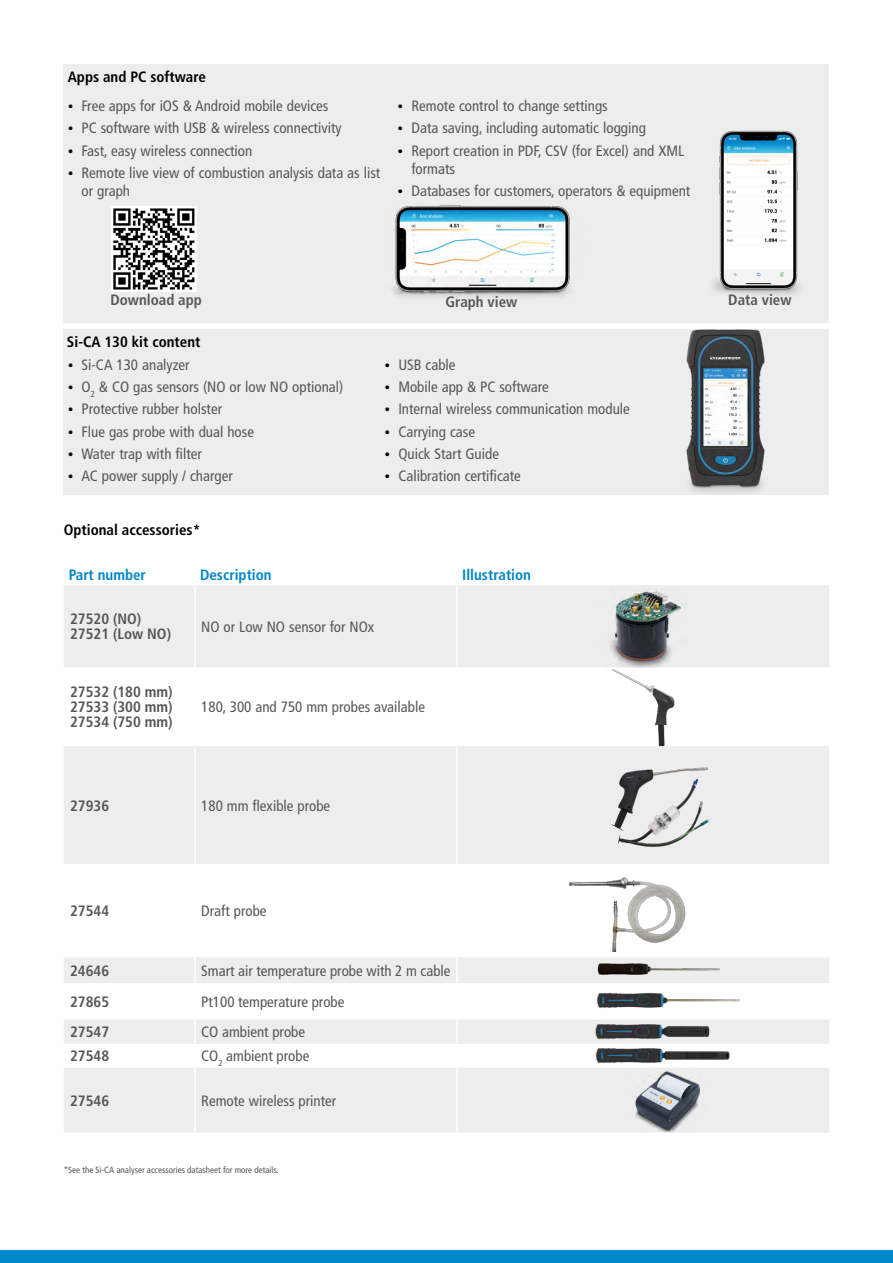
<style>
.page{position:relative;width:893px;height:1263px;background:#fff}
.page>*{position:absolute;margin:0;border:0;box-sizing:border-box;transform-origin:0 0}
.t1{font:condensed 15px/18px "Frutiger LT Std";color:#575756}
.t2{font:700 condensed 15px/15px "Frutiger LT Std";color:#575756}
.t3{font:700 condensed 15px "Frutiger LT Std";color:#000}
.t4{font:700 condensed 15px "Frutiger LT Std";color:#0086ca}
.t5{font:condensed 9px "Frutiger LT Std";color:#575756}
.s1{font-family:"Myriad Pro";font-stretch:normal;font-size:18px;color:#000}
</style>
<div class="page">
<div style="left:64px;top:329px;width:765px;height:165px;background:#ededed"></div>
<img style="left:675px;top:329px;width:103px;height:166px">
<div style="left:0;top:1251px;width:893px;height:12px;background:#0086ca"></div>
<div style="left:64px;top:64px;width:765px;height:259px;background:#ededed"></div>
<img style="left:112px;top:206px;width:85px;height:85px">
<img style="left:712px;top:130px;width:88px;height:165px">
<img style="left:393px;top:205px;width:178px;height:92px">
<svg style="left:64px;top:585px;width:765px;height:547px;fill:#ededed"></svg>
<hr style="left:194px;top:585px;width:2px;height:82px;background:#fff">
<hr style="left:194px;top:667px;width:2px;height:79px;background:#fff">
<hr style="left:456px;top:667px;width:2px;height:79px;background:#fff">
<hr style="left:194px;top:746px;width:2px;height:118px;background:#fff">
<hr style="left:456px;top:746px;width:2px;height:118px;background:#fff">
<hr style="left:194px;top:864px;width:2px;height:93px;background:#fff">
<hr style="left:194px;top:957px;width:2px;height:26px;background:#fff">
<hr style="left:456px;top:957px;width:2px;height:26px;background:#fff">
<hr style="left:194px;top:983px;width:2px;height:37px;background:#fff">
<hr style="left:456px;top:983px;width:2px;height:37px;background:#fff">
<hr style="left:194px;top:1020px;width:2px;height:24px;background:#fff">
<hr style="left:456px;top:1020px;width:2px;height:24px;background:#fff">
<hr style="left:194px;top:1044px;width:2px;height:24px;background:#fff">
<hr style="left:456px;top:1044px;width:2px;height:24px;background:#fff">
<hr style="left:194px;top:1068px;width:2px;height:64px;background:#fff">
<hr style="left:456px;top:1068px;width:2px;height:64px;background:#fff">
<hr style="left:456px;top:585px;width:2px;height:82px;background:#fff">
<hr style="left:456px;top:864px;width:2px;height:93px;background:#fff">
<img style="left:594px;top:585px;width:99px;height:82px">
<img style="left:611px;top:667px;width:65px;height:79px">
<img style="left:606px;top:752px;width:114px;height:108px">
<img style="left:560px;top:870px;width:133px;height:81px">
<img style="left:596px;top:957px;width:125px;height:24px">
<img style="left:595px;top:989px;width:146px;height:23px">
<img style="left:584px;top:1020px;width:136px;height:24px">
<img style="left:588px;top:1044px;width:149px;height:24px">
<img style="left:630px;top:1068px;width:78px;height:64px">
<p class="t3" style="left:68px;top:68px;width:140px">Apps and PC software</p>
<p class="t1" style="left:68px;top:97px;width:262px"><span class="s1">•</span> Free apps for iOS &amp; Android mobile devices</p>
<p class="t1" style="left:68px;top:119px;width:275px"><span class="s1">•</span> PC software with USB &amp; wireless connectivity</p>
<p class="t1" style="left:68px;top:142px;width:186px"><span class="s1">•</span> Fast, easy wireless connection</p>
<p class="t1" style="left:82px;top:164px;width:300px;text-indent:-14px"><span class="s1">•</span> Remote live view of combustion analysis data as list or graph</p>
<p class="t1" style="left:398px;top:97px;width:211px"><span class="s1">•</span> Remote control to change settings</p>
<p class="t1" style="left:398px;top:119px;width:249px"><span class="s1">•</span> Data saving, including automatic logging</p>
<p class="t1" style="left:411px;top:142px;width:274px;text-indent:-14px"><span class="s1">•</span> Report creation in PDF, CSV (for Excel) and XML formats</p>
<p class="t1" style="left:398px;top:182px;width:294px"><span class="s1">•</span> Databases for customers, operators &amp; equipment</p>
<p class="t2" style="left:110px;top:293px;width:93px">Download app</p>
<p class="t2" style="left:445px;top:294px;width:73px">Graph view</p>
<p class="t2" style="left:728px;top:293px;width:65px">Data view</p>
<p class="t3" style="left:67px;top:333px;width:135px">Si-CA 130 kit content</p>
<p class="t1" style="left:68px;top:356px;width:123px"><span class="s1">•</span> Si-CA 130 analyzer</p>
<p class="t1" style="left:68px;top:378px;width:277px"><span class="s1">•</span> O<sub>2</sub> &amp; CO gas sensors (NO or low NO optional)</p>
<p class="t1" style="left:68px;top:400px;width:156px"><span class="s1">•</span> Protective rubber holster</p>
<p class="t1" style="left:68px;top:422px;width:188px"><span class="s1">•</span> Flue gas probe with dual hose</p>
<p class="t1" style="left:68px;top:445px;width:135px"><span class="s1">•</span> Water trap with filter</p>
<p class="t1" style="left:68px;top:467px;width:166px"><span class="s1">•</span> AC power supply / charger</p>
<p class="t1" style="left:385px;top:356px;width:72px"><span class="s1">•</span> USB cable</p>
<p class="t1" style="left:385px;top:378px;width:166px"><span class="s1">•</span> Mobile app &amp; PC software</p>
<p class="t1" style="left:385px;top:400px;width:247px"><span class="s1">•</span> Internal wireless communication module</p>
<p class="t1" style="left:385px;top:422px;width:92px"><span class="s1">•</span> Carrying case</p>
<p class="t1" style="left:385px;top:445px;width:116px"><span class="s1">•</span> Quick Start Guide</p>
<p class="t1" style="left:385px;top:467px;width:138px"><span class="s1">•</span> Calibration certificate</p>
<p class="t3" style="left:64px;top:521px;width:138px">Optional accessories*</p>
<p class="t4" style="left:69px;top:566px;width:78px">Part number</p>
<p class="t4" style="left:200px;top:566px;width:73px">Description</p>
<p class="t4" style="left:462px;top:566px;width:70px">Illustration</p>
<p class="t2" style="left:70px;top:611px;width:102px">27520 (NO)<br>27521 (Low NO)</p>
<p class="t1" style="left:201px;top:617px;width:175px">NO or Low NO sensor for NOx</p>
<p class="t2" style="left:70px;top:684px;width:104px;text-align:justify">27532 (180 mm)<br>27533 (300 mm)<br>27534 (750 mm)</p>
<p class="t1" style="left:201px;top:698px;width:225px">180, 300 and 750 mm probes available</p>
<p class="t2" style="left:70px;top:798px;width:40px">27936</p>
<p class="t1" style="left:201px;top:796px;width:130px">180 mm flexible probe</p>
<p class="t2" style="left:70px;top:903px;width:40px">27544</p>
<p class="t1" style="left:201px;top:902px;width:67px">Draft probe</p>
<p class="t2" style="left:70px;top:963px;width:40px">24646</p>
<p class="t1" style="left:201px;top:962px;width:251px">Smart air temperature probe with 2 m cable</p>
<p class="t2" style="left:70px;top:994px;width:40px">27865</p>
<p class="t1" style="left:201px;top:993px;width:145px">Pt100 temperature probe</p>
<p class="t2" style="left:70px;top:1025px;width:40px">27547</p>
<p class="t1" style="left:201px;top:1023px;width:105px">CO ambient probe</p>
<p class="t2" style="left:70px;top:1049px;width:40px">27548</p>
<p class="t1" style="left:201px;top:1047px;width:110px">CO<sub>2</sub> ambient probe</p>
<p class="t2" style="left:70px;top:1093px;width:40px">27546</p>
<p class="t1" style="left:201px;top:1092px;width:137px">Remote wireless printer</p>
<p class="t5" style="left:64px;top:1165px;width:216px">*See the Si-CA analyser accessories datasheet for more details.</p>
</div>
